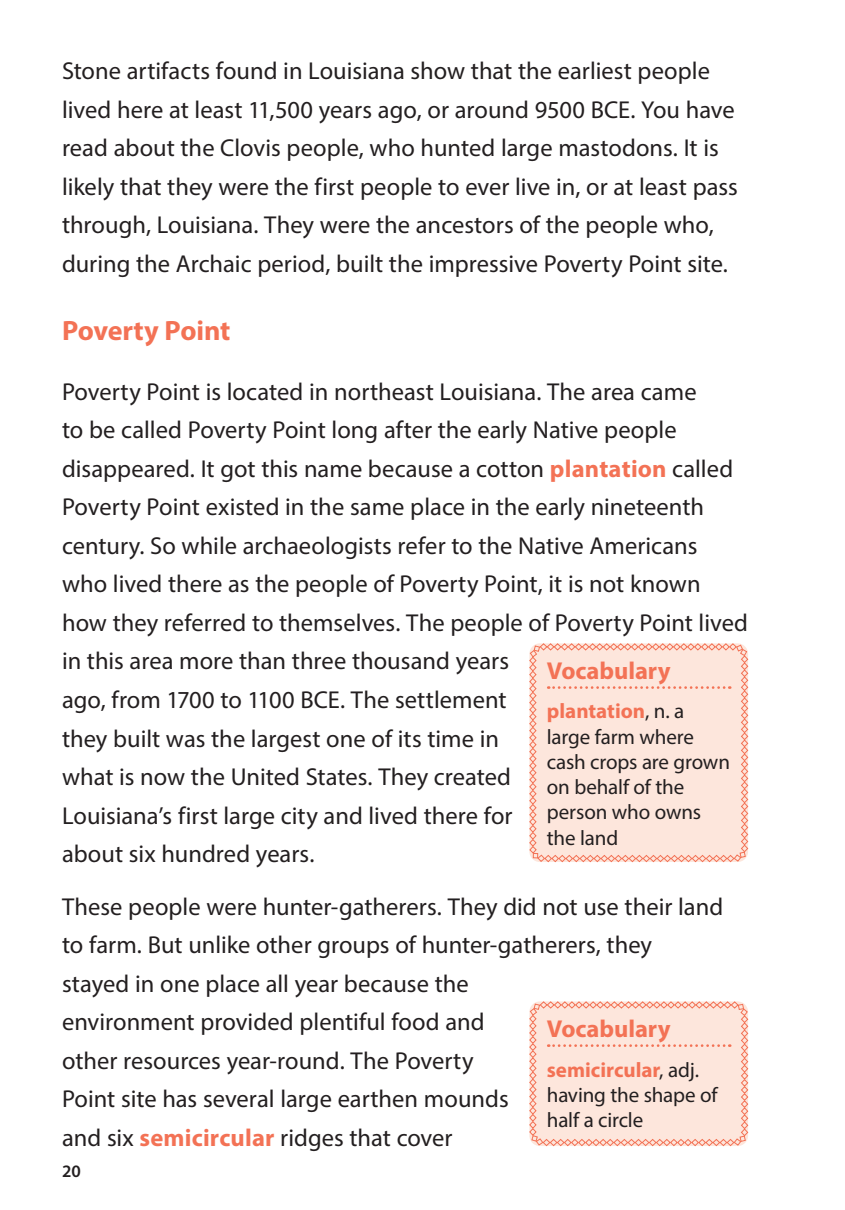
<style>
.page{position:relative;width:845px;height:1210px;background:#fff}
.page>*{position:absolute;margin:0;border:0;box-sizing:border-box;transform-origin:0 0}
.t1{font:700 28px "Myriad Pro";letter-spacing:-.005em;color:#f37255}
.t2{font:24.5px/38.5px "Myriad Pro";color:#231f20}
.t3{font:700 24.5px "Myriad Pro";color:#f37255}
.t4{font:21px/25.2px "Myriad Pro";letter-spacing:-.01em;color:#231f20}
.t5{font:600 17.5px "Myriad Pro";color:#231f20}
.s1{font-weight:700;color:#f37255}
</style>
<div class="page">
<svg style="left:529px;top:643px;width:219px;height:219px;background:#fce0d6"></svg>
<svg style="left:529px;top:1001px;width:219px;height:145px;background:#fcdfd4"></svg>
<p class="t2" style="left:62px;top:51px;width:677px">Stone artifacts found in Louisiana show that the earliest people lived here at least 11,500 years ago, or around 9500 BCE. You have read about the Clovis people, who hunted large mastodons. It is likely that they were the first people to ever live in, or at least pass through, Louisiana. They were the ancestors of the people who, during the Archaic period, built the impressive Poverty Point site.</p>
<p class="t1" style="left:62px;top:313px;width:170px">Poverty Point</p>
<p class="t2" style="left:62px;top:372px;width:687px">Poverty Point is located in northeast Louisiana. The area came<br>to be called Poverty Point long after the early Native people disappeared. It got this name because a cotton <span class="s1">plantation</span> called Poverty Point existed in the same place in the early nineteenth century. So while archaeologists refer to the Native Americans who lived there as the people of Poverty Point, it is not known how they referred to themselves. The people of Poverty Point lived in this area more than three thousand years<br>ago, from 1700 to 1100 BCE. The settlement<br>they built was the largest one of its time in<br>what is now the United States. They created<br>Louisiana’s first large city and lived there for<br>about six hundred years.</p>
<p class="t2" style="left:62px;top:886px;width:662px">These people were hunter-gatherers. They did not use their land to farm. But unlike other groups of hunter-gatherers, they stayed in one place all year because the<br>environment provided plentiful food and<br>other resources year-round. The Poverty<br>Point site has several large earthen mounds<br>and six <span class="s1">semicircular</span> ridges that cover</p>
<p class="t3" style="left:546px;top:655px;width:125px">Vocabulary</p>
<p class="t4" style="left:546px;top:698px;width:184px"><span class="s1">plantation</span>, n. a large farm where cash crops are grown on behalf of the person who owns the land</p>
<p class="t3" style="left:546px;top:1013px;width:125px">Vocabulary</p>
<p class="t4" style="left:546px;top:1056px;width:172px"><span class="s1">semicircular</span>, adj. having the shape of half a circle</p>
<p class="t5" style="left:62px;top:1159px;width:20px">20</p>
</div>
